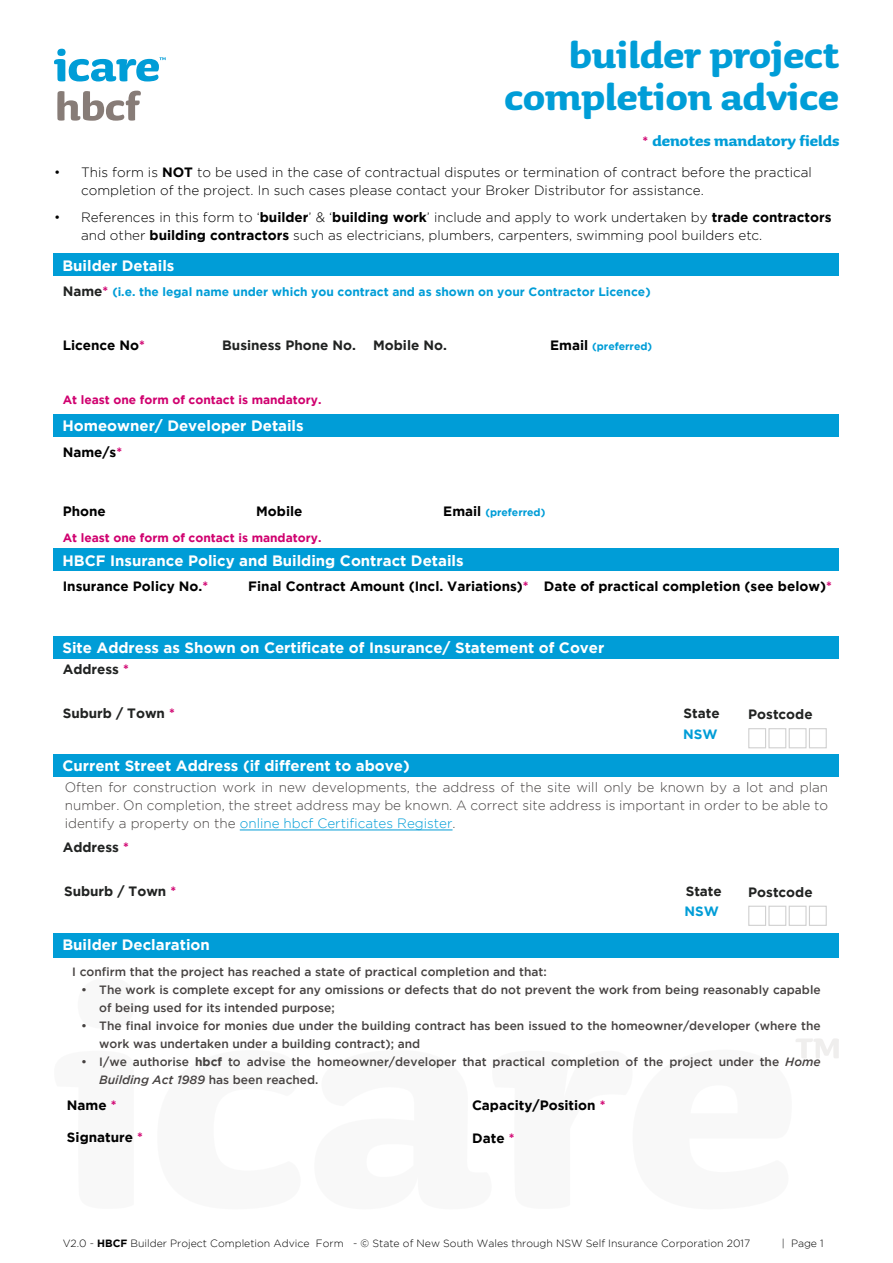
<style>
.page{position:relative;width:893px;height:1263px;background:#fff}
.page>*{position:absolute;margin:0;border:0;box-sizing:border-box;transform-origin:0 0}
.t1{font:700 45px/42px "Sauna Pro";color:#009dd7;text-align:right}
.t2{font:700 18px "Sauna Pro";color:#009dd7}
.t3{font:700 15px "Gotham";color:#fff}
.t4{font:300 13.5px/18px "Gotham";color:#464241;text-align:justify}
.t5{font:300 13.5px/18px "Gotham";color:#000}
.t6{font:300 13.5px/18px "Gotham";color:#000}
.t7{font:700 13.5px "Gotham";color:#000}
.t8{font:700 13.5px "Gotham";color:#212322}
.t9{font:700 13.5px "Gotham";color:#009dd7}
.t10{font:500 12px/18px "Gotham";color:#464241}
.t11{font:700 12px "Gotham";color:#009dd7}
.t12{font:700 12px "Gotham";color:#d0006f}
.t13{font:300 10.5px "Gotham";color:#000}
.t14{font:700 10.5px "Gotham";color:#009dd7}
.s1{font-family:"Gotham";font-size:13.5px;color:#d0006f}
.s2{font-weight:700}
.s3{font-style:inherit}
.s4{font-size:13.5px;color:#212322}
.s5{font-size:13.5px;color:#d0006f}
.s6{color:#d0006f}
.s7{font-size:13.5px;color:#000}
.s8{color:#009dd7}
.s9{font-style:italic}
</style>
<div class="page">
<svg style="left:796px;top:1038px;width:43px;height:20px"></svg>
<div style="left:53px;top:549px;width:786px;height:22px;background:#009dd7"></div>
<div style="left:53px;top:414px;width:786px;height:22px;background:#009dd7"></div>
<div style="left:53px;top:254px;width:786px;height:22px;background:#009dd7"></div>
<svg style="left:54px;top:49px;width:112px;height:32px"></svg>
<svg style="left:57px;top:91px;width:84px;height:30px"></svg>
<div style="left:53px;top:636px;width:786px;height:23px;background:#009dd7"></div>
<div style="left:53px;top:933px;width:786px;height:25px;background:#009dd7"></div>
<div style="left:748px;top:728px;width:18px;height:20px;background:#fff;border:1px solid #d0d0d0"></div>
<div style="left:809px;top:728px;width:18px;height:20px;background:#fff;border:1px solid #d0d0d0"></div>
<div style="left:789px;top:728px;width:18px;height:20px;background:#fff;border:1px solid #d0d0d0"></div>
<div style="left:768px;top:728px;width:18px;height:20px;background:#fff;border:1px solid #d0d0d0"></div>
<div style="left:53px;top:754px;width:786px;height:22px;background:#009dd7"></div>
<hr style="left:240px;top:830px;width:213px;height:1px;background:#009dd7">
<div style="left:748px;top:906px;width:18px;height:20px;background:#fff;border:1px solid #d0d0d0"></div>
<div style="left:809px;top:906px;width:18px;height:20px;background:#fff;border:1px solid #d0d0d0"></div>
<div style="left:789px;top:906px;width:18px;height:20px;background:#fff;border:1px solid #d0d0d0"></div>
<div style="left:768px;top:906px;width:18px;height:20px;background:#fff;border:1px solid #d0d0d0"></div>
<h1 class="t1" style="left:504px;top:33px;width:336px">builder project completion advice</h1>
<h2 class="t2" style="left:643px;top:130px;width:198px"><span class="s1">*</span> denotes mandatory fields</h2>
<p class="t6" style="left:81px;top:163px;width:732px;text-indent:-27px">• This form is <span class="s2">NOT</span> to be used in the case of contractual disputes or termination of contract before the practical completion of the project. In such cases please contact your Broker Distributor for assistance.</p>
<p class="t5" style="left:81px;top:207px;width:752px;text-indent:-27px"><span class="s3">• References in this form to ‘</span><span class="s2">builder</span><span class="s3">’ &amp; ‘</span><span class="s2">building work</span><span class="s3">’ include and apply to work undertaken by</span> <span class="s2">trade contractors </span>and other <span class="s2">building contractors</span> such as electricians, plumbers, carpenters, swimming pool builders etc.</p>
<p class="t3" style="left:62px;top:257px;width:113px">Builder Details</p>
<p class="t11" style="left:63px;top:284px;width:589px"><span class="s4">Name</span><span class="s5">*</span> (i.e. the legal name under which you contract and as shown on your Contractor Licence)</p>
<p class="t7" style="left:63px;top:337px;width:84px">Licence No<span class="s6">*</span></p>
<p class="t8" style="left:222px;top:337px;width:135px">Business Phone No.</p>
<p class="t12" style="left:63px;top:393px;width:260px">At least one form of contact is mandatory.</p>
<p class="t3" style="left:62px;top:417px;width:243px">Homeowner/ Developer Details</p>
<p class="t7" style="left:63px;top:444px;width:61px">Name/s<span class="s6">*</span></p>
<p class="t8" style="left:373px;top:337px;width:75px">Mobile No.</p>
<p class="t14" style="left:550px;top:340px;width:104px"><span class="s7">Email</span> (preferred)</p>
<p class="t7" style="left:63px;top:504px;width:45px">Phone</p>
<p class="t7" style="left:256px;top:504px;width:48px">Mobile</p>
<p class="t14" style="left:443px;top:506px;width:104px"><span class="s7">Email</span> (preferred)</p>
<p class="t12" style="left:63px;top:530px;width:260px">At least one form of contact is mandatory.</p>
<p class="t3" style="left:62px;top:552px;width:403px">HBCF Insurance Policy and Building Contract Details</p>
<p class="t7" style="left:63px;top:579px;width:147px">Insurance Policy No.<span class="s6">*</span></p>
<p class="t7" style="left:248px;top:579px;width:585px">Final Contract Amount (Incl. Variations)<span class="s6">*</span> Date of practical completion (see below)<span class="s6">*</span></p>
<p class="t3" style="left:62px;top:639px;width:543px">Site Address as Shown on Certificate of Insurance/ Statement of Cover</p>
<p class="t8" style="left:63px;top:662px;width:68px">Address <span class="s6">*</span></p>
<p class="t8" style="left:63px;top:705px;width:114px">Suburb / Town <span class="s6">*</span></p>
<p class="t8" style="left:684px;top:705px;width:38px">State</p>
<p class="t9" style="left:683px;top:727px;width:36px">NSW</p>
<p class="t3" style="left:62px;top:757px;width:349px">Current Street Address (if different to above)</p>
<p class="t8" style="left:748px;top:706px;width:66px">Postcode</p>
<p class="t4" style="left:65px;top:778px;width:765px">Often for construction work in new developments, the address of the site will only be known by a lot and plan number. On completion, the street address may be known. A correct site address is important in order to be able to identify a property on the <span class="s8">online hbcf Certificates Register</span>.</p>
<p class="t8" style="left:63px;top:839px;width:68px">Address <span class="s6">*</span></p>
<p class="t8" style="left:64px;top:883px;width:114px">Suburb / Town <span class="s6">*</span></p>
<p class="t8" style="left:686px;top:883px;width:38px">State</p>
<p class="t9" style="left:685px;top:903px;width:36px">NSW</p>
<p class="t8" style="left:748px;top:884px;width:66px">Postcode</p>
<p class="t3" style="left:62px;top:936px;width:149px">Builder Declaration</p>
<p class="t10" style="left:72px;top:963px;width:476px">I confirm that the project has reached a state of practical completion and that:</p>
<p class="t10" style="left:99px;top:981px;width:723px;text-indent:-18px">• The work is complete except for any omissions or defects that do not prevent the work from being reasonably capable of being used for its intended purpose;</p>
<p class="t10" style="left:99px;top:1017px;width:723px;text-indent:-18px">• The final invoice for monies due under the building contract has been issued to the homeowner/developer (where the work was undertaken under a building contract); and</p>
<p class="t10" style="left:99px;top:1053px;width:723px;text-indent:-18px">• I/we authorise <span class="s2">hbcf</span> to advise the homeowner/developer that practical completion of the project under the <span class="s9">Home<br>Building Act 1989</span> has been reached.</p>
<p class="t7" style="left:67px;top:1098px;width:51px">Name <span class="s6">*</span></p>
<p class="t7" style="left:472px;top:1098px;width:135px">Capacity/Position <span class="s6">*</span></p>
<p class="t7" style="left:67px;top:1130px;width:78px">Signature <span class="s6">*</span></p>
<p class="t7" style="left:472px;top:1131px;width:44px">Date <span class="s6">*</span></p>
<p class="t13" style="left:63px;top:1238px;width:689px">V2.0 - <span class="s2">HBCF</span> Builder Project Completion Advice Form - © State of New South Wales through NSW Self Insurance Corporation 2017</p>
<p class="t13" style="left:782px;top:1238px;width:44px">| Page 1</p>
</div>
